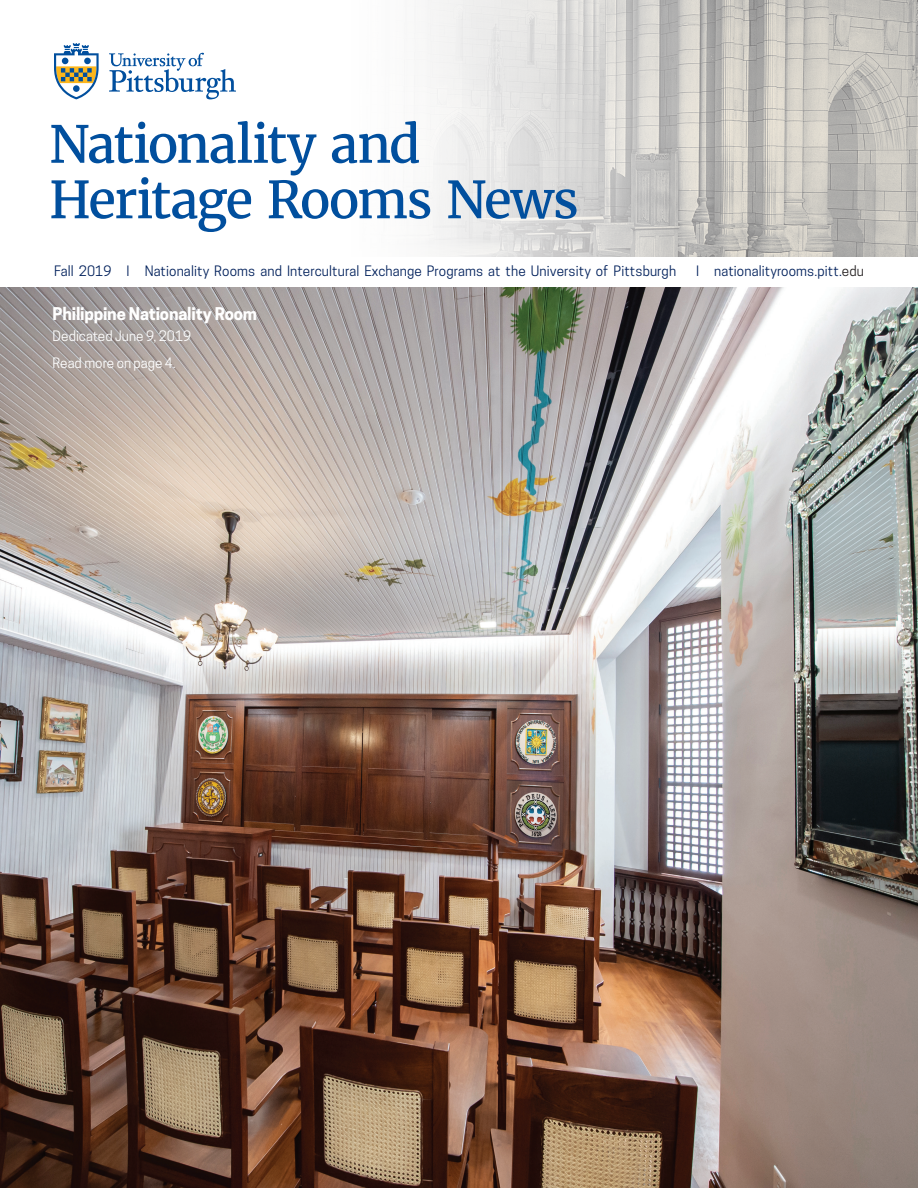
<style>
.page{position:relative;width:918px;height:1188px;background:#fff}
.page>*{position:absolute;margin:0;border:0;box-sizing:border-box;transform-origin:0 0}
.t1{font:51px "Merriweather";letter-spacing:-.04em;color:#014f9e}
.room_name{font:700 16.5px "Cooper Hewitt";letter-spacing:-.01em;color:#fff}
.t2{font:13.5px "Cooper Hewitt";letter-spacing:.01em;color:#00205b}
.room_name-2{font:13.5px "Cooper Hewitt";color:#fff}
.s1{color:#231f20}
</style>
<div class="page">
<img style="left:0;top:287px;width:918px;height:901px">
<img style="left:75px;top:0;width:843px;height:256px">
<svg style="left:109px;top:53px;width:127px;height:46px"></svg>
<svg style="left:54px;top:43px;width:45px;height:56px"></svg>
<p class="t1" style="left:49px;top:110px;width:373px">Nationality and</p>
<p class="t1" style="left:49px;top:166px;width:531px">Heritage Rooms News</p>
<p class="t2" style="left:54px;top:263px;width:624px">Fall 2019 I Nationality Rooms and Intercultural Exchange Programs at the University of Pittsburgh</p>
<p class="t2" style="left:696px;top:263px;width:169px">I nationalityrooms.pitt.<span class="s1">edu</span></p>
<p class="room_name" style="left:53px;top:304px;width:206px">Philippine Nationality Room</p>
<p class="room_name-2" style="left:53px;top:328px;width:140px">Dedicated June 9, 2019</p>
<p class="room_name-2" style="left:53px;top:355px;width:125px">Read more on page 4.</p>
</div>
